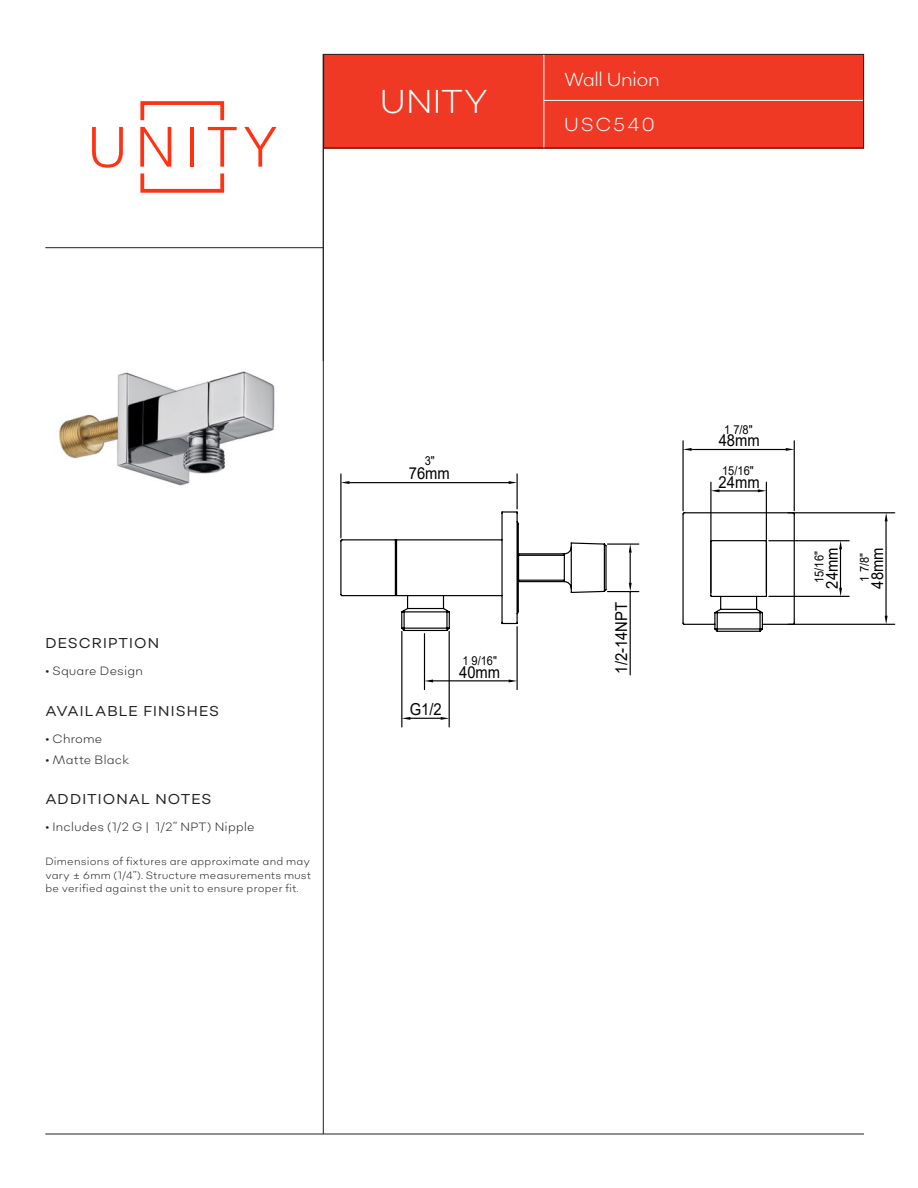
<style>
.page{position:relative;width:918px;height:1188px;background:#fff}
.page>*{position:absolute;margin:0;border:0;box-sizing:border-box;transform-origin:0 0}
.t1{font:300 33px "Sonny Gothic";letter-spacing:.005em;color:#fff}
.t2{font:300 18.75px "Sonny Gothic";letter-spacing:-.025em;color:#fff}
.t3{font:16.5px "Arial";color:#000;scale:.9 1}
.t4{font:16.35px "Arial";color:#000;scale:.9 1}
.t5{font:14.25px "Sonny Gothic";letter-spacing:.075em;color:#231f20}
.t6{font:12.3px "Arial";color:#000;scale:.9 1}
.t7{font:300 12px "Sonny Gothic";letter-spacing:.025em;color:#231f20}
.t8{font:300 10.5px/13.5px "Sonny Gothic";letter-spacing:.025em;color:#231f20;text-align:justify}
</style>
<div class="page">
<img style="left:58px;top:371px;width:217px;height:115px">
<div style="left:323px;top:54px;width:541px;height:94px;background:#ef3924"></div>
<hr style="left:323px;top:54px;width:1px;height:1080px;background:#231f20">
<hr style="left:543px;top:54px;width:1px;height:94px;background:#fff">
<hr style="left:544px;top:100px;width:320px;height:1px;background:#fff">
<hr style="left:45px;top:1134px;width:819px;height:1px;background:#231f20">
<hr style="left:45px;top:247px;width:278px;height:1px;background:#231f20">
<svg style="left:140px;top:101px;width:84px;height:19px"></svg>
<svg style="left:140px;top:173px;width:84px;height:20px"></svg>
<svg style="left:92px;top:127px;width:31px;height:41px"></svg>
<svg style="left:140px;top:127px;width:31px;height:40px"></svg>
<hr style="left:190px;top:127px;width:4px;height:40px;background:#ff3314">
<svg style="left:208px;top:127px;width:29px;height:40px"></svg>
<svg style="left:244px;top:127px;width:33px;height:40px"></svg>
<div style="left:323px;top:54px;width:541px;height:94px;border:1px solid #231f20"></div>
<hr style="left:608px;top:543px;width:31px;height:2px;background:#000">
<hr style="left:608px;top:591px;width:31px;height:1px;background:#000">
<hr style="left:630px;top:553px;width:1px;height:30px;background:#000">
<hr style="left:630px;top:592px;width:1px;height:83px;background:#000">
<svg style="left:629px;top:544px;width:3px;height:9px"></svg>
<svg style="left:629px;top:583px;width:3px;height:8px"></svg>
<hr style="left:517px;top:627px;width:1px;height:63px;background:#000">
<hr style="left:424px;top:634px;width:1px;height:56px;background:#000">
<hr style="left:433px;top:680px;width:75px;height:1px;background:#000">
<svg style="left:509px;top:680px;width:8px;height:2px"></svg>
<svg style="left:425px;top:680px;width:8px;height:2px"></svg>
<hr style="left:449px;top:631px;width:1px;height:96px;background:#000">
<hr style="left:401px;top:631px;width:1px;height:96px;background:#000">
<hr style="left:411px;top:718px;width:30px;height:1px;background:#000">
<svg style="left:441px;top:717px;width:8px;height:3px"></svg>
<svg style="left:402px;top:717px;width:8px;height:3px"></svg>
<hr style="left:517px;top:474px;width:1px;height:35px;background:#000">
<hr style="left:340px;top:474px;width:1px;height:64px;background:#000">
<hr style="left:350px;top:482px;width:158px;height:1px;background:#000">
<svg style="left:509px;top:481px;width:8px;height:3px"></svg>
<svg style="left:341px;top:481px;width:8px;height:3px"></svg>
<hr style="left:682px;top:441px;width:2px;height:70px;background:#000">
<hr style="left:794px;top:441px;width:1px;height:70px;background:#000">
<hr style="left:692px;top:449px;width:94px;height:1px;background:#000">
<svg style="left:683px;top:448px;width:9px;height:3px"></svg>
<svg style="left:786px;top:448px;width:8px;height:3px"></svg>
<hr style="left:788px;top:512px;width:107px;height:1px;background:#000">
<hr style="left:788px;top:624px;width:107px;height:1px;background:#000">
<hr style="left:885px;top:522px;width:2px;height:94px;background:#000">
<svg style="left:885px;top:513px;width:3px;height:8px"></svg>
<svg style="left:885px;top:616px;width:3px;height:8px"></svg>
<hr style="left:710px;top:482px;width:2px;height:111px;background:#000">
<hr style="left:766px;top:482px;width:1px;height:111px;background:#000">
<hr style="left:720px;top:490px;width:38px;height:1px;background:#000">
<svg style="left:711px;top:489px;width:8px;height:3px"></svg>
<svg style="left:758px;top:489px;width:8px;height:3px"></svg>
<hr style="left:769px;top:540px;width:80px;height:1px;background:#000">
<hr style="left:769px;top:596px;width:80px;height:1px;background:#000">
<hr style="left:840px;top:549px;width:1px;height:39px;background:#000">
<svg style="left:839px;top:541px;width:3px;height:8px"></svg>
<svg style="left:839px;top:588px;width:3px;height:8px"></svg>
<svg style="left:340px;top:511px;width:268px;height:121px"></svg>
<svg style="left:682px;top:512px;width:113px;height:120px"></svg>
<p class="t1" style="left:380px;top:81px;width:109px">UNITY</p>
<p class="t2" style="left:564px;top:67px;width:97px">Wall Union</p>
<p class="t2" style="left:564px;top:112px;width:92px">USC540</p>
<p class="t5" style="left:45px;top:634px;width:115px">DESCRIPTION</p>
<p class="t7" style="left:45px;top:663px;width:99px">• Square Design</p>
<p class="t5" style="left:45px;top:702px;width:175px">AVAILABLE FINISHES</p>
<p class="t7" style="left:45px;top:731px;width:59px">• Chrome</p>
<p class="t7" style="left:45px;top:752px;width:86px">• Matte Black</p>
<p class="t5" style="left:45px;top:790px;width:168px">ADDITIONAL NOTES</p>
<p class="t7" style="left:45px;top:820px;width:211px">• Includes (1/2 G | 1/2” NPT) Nipple</p>
<p class="t8" style="left:45px;top:855px;width:267px">Dimensions of fixtures are approximate and may vary ± 6mm (1/4”). Structure measurements must be verified against the unit to ensure proper fit.</p>
<p class="t6" style="left:425px;top:453px;width:13px">3"</p>
<p class="t3" style="left:409px;top:462px;width:47px">76mm</p>
<p class="t3" style="left:410px;top:698px;width:37px">G1/2</p>
<p class="t6" style="left:462px;top:652px;width:40px">1 9/16"</p>
<p class="t3" style="left:459px;top:661px;width:47px">40mm</p>
<p class="t4" style="left:610px;top:674px;width:81px;rotate:-90deg">1/2-14NPT</p>
<p class="t6" style="left:724px;top:421px;width:33px">1 7/8"</p>
<p class="t3" style="left:719px;top:429px;width:47px">48mm</p>
<p class="t6" style="left:722px;top:462px;width:37px">15/16"</p>
<p class="t3" style="left:719px;top:471px;width:47px">24mm</p>
<p class="t4" style="left:866px;top:589px;width:47px;rotate:-90deg">48mm</p>
<p class="t4" style="left:821px;top:589px;width:47px;rotate:-90deg">24mm</p>
<p class="t6" style="left:811px;top:583px;width:37px;rotate:-90deg">15/16"</p>
<p class="t6" style="left:856px;top:582px;width:33px;rotate:-90deg">1 7/8"</p>
</div>
